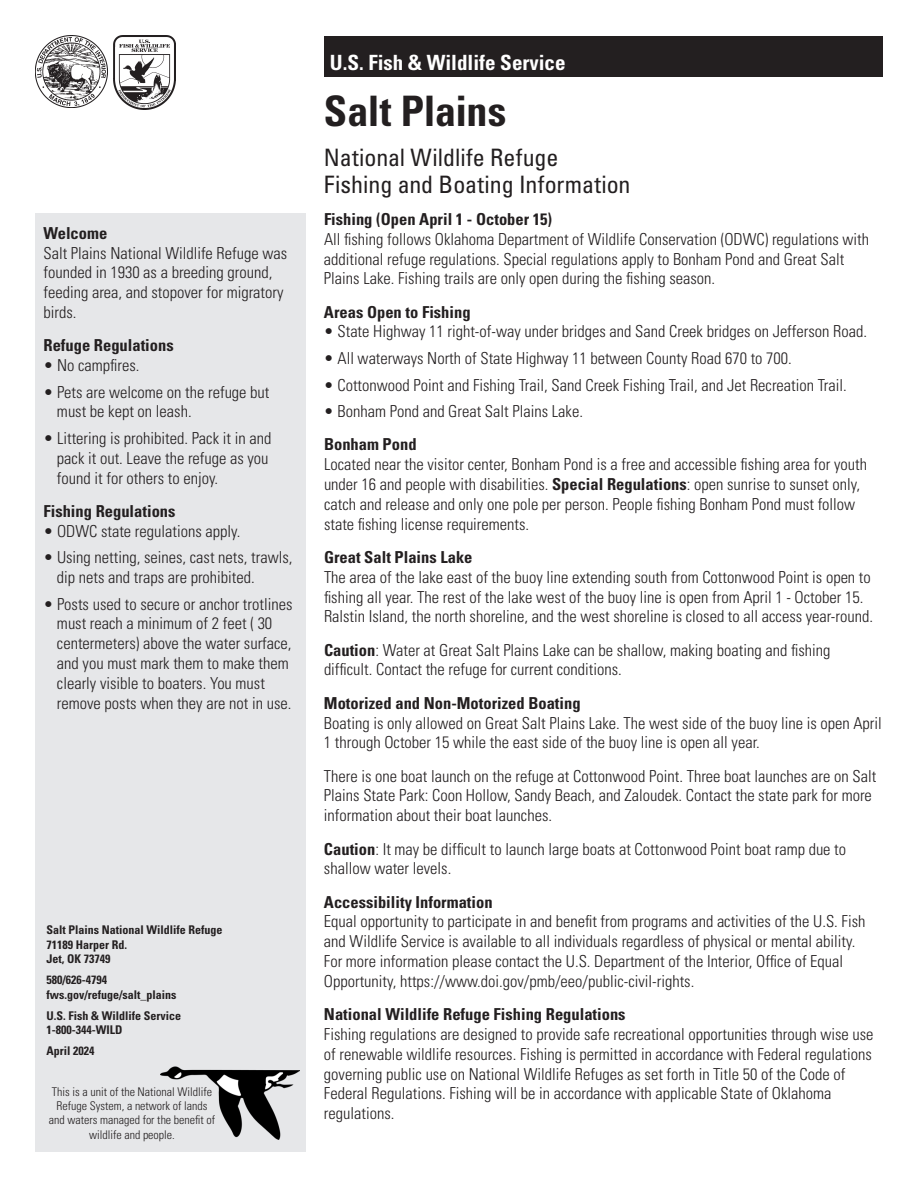
<style>
.page{position:relative;width:918px;height:1188px;background:#fff}
.page>*{position:absolute;margin:0;border:0;box-sizing:border-box;transform-origin:0 0}
.H1-Site_Name{font:700 condensed 42px "Univers LT Std";letter-spacing:-.01em;color:#231f20}
.H2-Subtitle{font:condensed 24px "Univers LT Std";color:#231f20}
.t1{font:700 condensed 21px "Univers LT Std";color:#fff}
.p-Bullets{font:300 condensed 16.5px/19.8px "Univers LT Std";color:#231f20}
.H3-Section_Titles{font:700 condensed 16.5px "Univers LT Std";color:#231f20}
.p-Contact_Information{font:700 condensed 12px/14.4px "Univers LT Std";color:#231f20}
.t2{font:300 condensed 12px/14.4px "Univers LT Std";color:#231f20;text-align:center}
.s1{font-weight:700}
</style>
<div class="page">
<div style="left:36px;top:213px;width:270px;height:939px;background:#e6e7e9"></div>
<div style="left:324px;top:36px;width:558px;height:40px;background:#231f20"></div>
<img style="left:36px;top:36px;width:72px;height:72px">
<img style="left:114px;top:36px;width:61px;height:73px">
<img style="left:161px;top:1067px;width:139px;height:73px">
<h3 class="H3-Section_Titles" style="left:44px;top:223px;width:65px">Welcome</h3>
<p class="p-Bullets" style="left:44px;top:243px;width:245px">Salt Plains National Wildlife Refuge was founded in 1930 as a breeding ground, feeding area, and stopover for migratory birds.</p>
<h3 class="H3-Section_Titles" style="left:44px;top:335px;width:132px">Refuge Regulations</h3>
<p class="p-Bullets" style="left:44px;top:355px;width:97px">• No campfires.</p>
<p class="p-Bullets" style="left:57px;top:382px;width:214px;text-indent:-13px">• Pets are welcome on the refuge but must be kept on leash.</p>
<p class="p-Bullets" style="left:57px;top:428px;width:216px;text-indent:-13px">• Littering is prohibited. Pack it in and pack it out. Leave the refuge as you found it for others to enjoy.</p>
<h3 class="H3-Section_Titles" style="left:44px;top:501px;width:133px">Fishing Regulations</h3>
<p class="p-Bullets" style="left:44px;top:521px;width:198px">• ODWC state regulations apply.</p>
<p class="p-Bullets" style="left:57px;top:547px;width:237px;text-indent:-13px">• Using netting, seines, cast nets, trawls, dip nets and traps are prohibited.</p>
<p class="p-Bullets" style="left:57px;top:594px;width:237px;text-indent:-13px">• Posts used to secure or anchor trotlines must reach a minimum of 2 feet ( 30 centermeters) above the water surface, and you must mark them to make them clearly visible to boaters. You must remove posts when they are not in use.</p>
<p class="p-Contact_Information" style="left:46px;top:923px;width:178px">Salt Plains National Wildlife Refuge<br>71189 Harper Rd.<br>Jet, OK 73749</p>
<p class="p-Contact_Information" style="left:46px;top:973px;width:131px">580/626-4794 fws.gov/refuge/salt_plains</p>
<p class="p-Contact_Information" style="left:46px;top:1008px;width:136px">U.S. Fish &amp; Wildlife Service<br>1-800-344-WILD</p>
<p class="p-Contact_Information" style="left:46px;top:1044px;width:49px">April 2024</p>
<p class="t2" style="left:49px;top:1084px;width:168px">This is a unit of the National Wildlife<br>Refuge System, a network of lands and waters managed for the benefit of wildlife and people.</p>
<p class="t1" style="left:330px;top:50px;width:237px">U.S. Fish &amp; Wildlife Service</p>
<h1 class="H1-Site_Name" style="left:324px;top:85px;width:184px">Salt Plains</h1>
<h2 class="H2-Subtitle" style="left:324px;top:142px;width:236px">National Wildlife Refuge</h2>
<h2 class="H2-Subtitle" style="left:324px;top:169px;width:308px">Fishing and Boating Information</h2>
<h3 class="H3-Section_Titles" style="left:324px;top:209px;width:230px">Fishing (Open April 1 ‑ October 15)</h3>
<p class="p-Bullets" style="left:324px;top:229px;width:547px">All fishing follows Oklahoma Department of Wildlife Conservation (ODWC) regulations with additional refuge regulations. Special regulations apply to Bonham Pond and Great Salt<br>Plains Lake. Fishing trails are only open during the fishing season.</p>
<h3 class="H3-Section_Titles" style="left:324px;top:302px;width:148px">Areas Open to Fishing</h3>
<p class="p-Bullets" style="left:324px;top:322px;width:545px">• State Highway 11 right-of-way under bridges and Sand Creek bridges on Jefferson Road.</p>
<p class="p-Bullets" style="left:324px;top:348px;width:469px">• All waterways North of State Highway 11 between County Road 670 to 700.</p>
<p class="p-Bullets" style="left:324px;top:375px;width:524px">• Cottonwood Point and Fishing Trail, Sand Creek Fishing Trail, and Jet Recreation Trail.</p>
<p class="p-Bullets" style="left:324px;top:401px;width:261px">• Bonham Pond and Great Salt Plains Lake.</p>
<h3 class="H3-Section_Titles" style="left:324px;top:434px;width:94px">Bonham Pond</h3>
<p class="p-Bullets" style="left:324px;top:455px;width:545px">Located near the visitor center, Bonham Pond is a free and accessible fishing area for youth under 16 and people with disabilities. <span class="s1">Special Regulations</span>: open sunrise to sunset only, catch and release and only one pole per person. People fishing Bonham Pond must follow state fishing license requirements.</p>
<h3 class="H3-Section_Titles" style="left:324px;top:547px;width:150px">Great Salt Plains Lake</h3>
<p class="p-Bullets" style="left:324px;top:567px;width:551px">The area of the lake east of the buoy line extending south from Cottonwood Point is open to fishing all year. The rest of the lake west of the buoy line is open from April 1 - October 15.<br>Ralstin Island, the north shoreline, and the west shoreline is closed to all access year-round.</p>
<p class="p-Bullets" style="left:324px;top:640px;width:508px"><span class="s1">Caution</span>: Water at Great Salt Plains Lake can be shallow, making boating and fishing difficult. Contact the refuge for current conditions.</p>
<h3 class="H3-Section_Titles" style="left:324px;top:693px;width:258px">Motorized and Non-Motorized Boating</h3>
<p class="p-Bullets" style="left:324px;top:713px;width:559px">Boating is only allowed on Great Salt Plains Lake. The west side of the buoy line is open April<br>1 through October 15 while the east side of the buoy line is open all year.</p>
<p class="p-Bullets" style="left:324px;top:766px;width:554px">There is one boat launch on the refuge at Cottonwood Point. Three boat launches are on Salt<br>Plains State Park: Coon Hollow, Sandy Beach, and Zaloudek. Contact the state park for more information about their boat launches.</p>
<p class="p-Bullets" style="left:324px;top:839px;width:524px"><span class="s1">Caution</span>: It may be difficult to launch large boats at Cottonwood Point boat ramp due to shallow water levels.</p>
<h3 class="H3-Section_Titles" style="left:324px;top:892px;width:170px">Accessibility Information</h3>
<p class="p-Bullets" style="left:324px;top:912px;width:543px">Equal opportunity to participate in and benefit from programs and activities of the U.S. Fish and Wildlife Service is available to all individuals regardless of physical or mental ability.<br>For more information please contact the U.S. Department of the Interior, Office of Equal Opportunity, https://www.doi.gov/pmb/eeo/public-civil-rights.</p>
<h3 class="H3-Section_Titles" style="left:324px;top:1004px;width:303px">National Wildlife Refuge Fishing Regulations</h3>
<p class="p-Bullets" style="left:324px;top:1024px;width:551px">Fishing regulations are designed to provide safe recreational opportunities through wise use of renewable wildlife resources. Fishing is permitted in accordance with Federal regulations governing public use on National Wildlife Refuges as set forth in Title 50 of the Code of Federal Regulations. Fishing will be in accordance with applicable State of Oklahoma regulations.</p>
</div>
